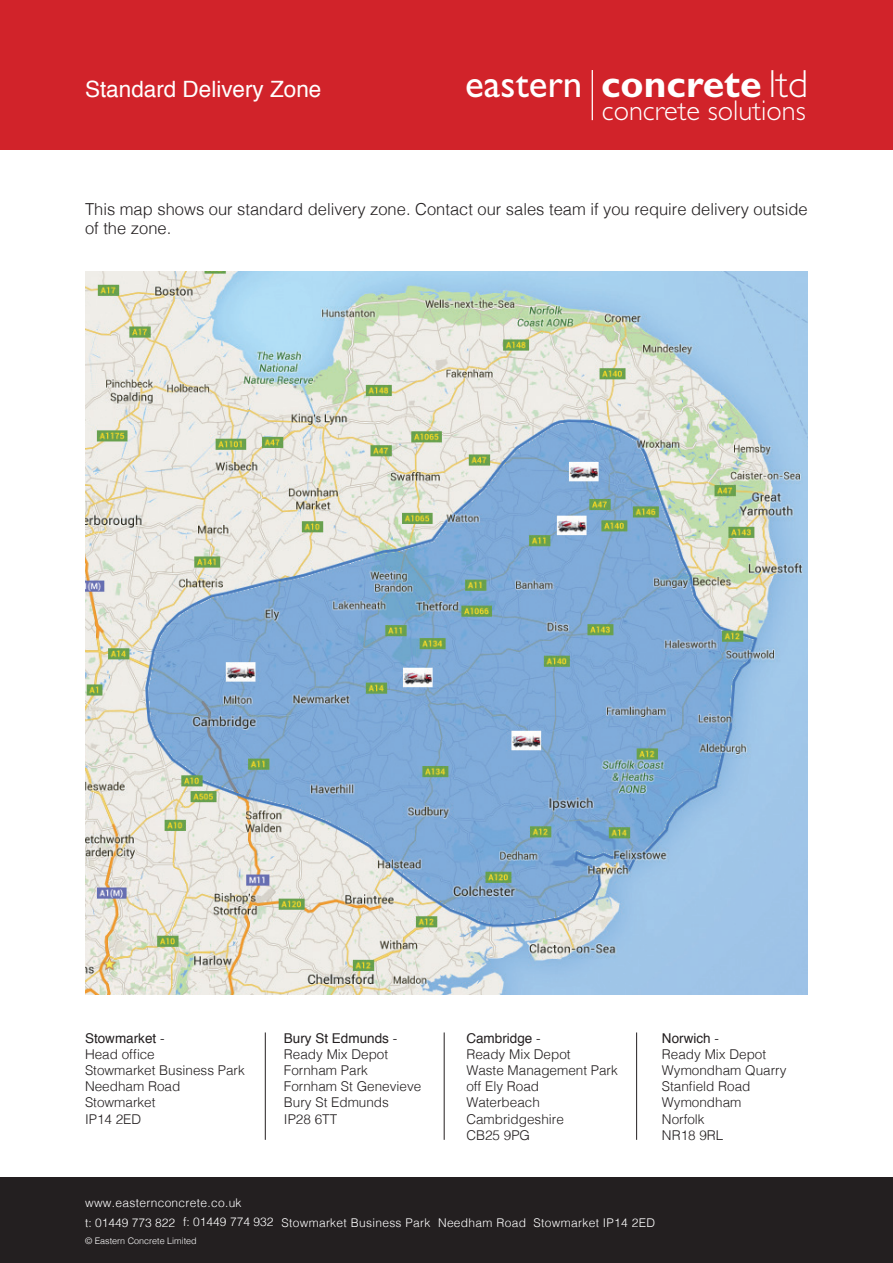
<style>
.page{position:relative;width:893px;height:1263px;background:#fff}
.page>*{position:absolute;margin:0;border:0;box-sizing:border-box;transform-origin:0 0}
.t1{font:700 39.3px "Gill Sans";color:#fff}
.t2{font:300 28.5px "Gill Sans";color:#fff}
.t3{font:22.5px "Helvetica";color:#fff}
.t4{font:300 16.5px/19.8px "Helvetica";color:#231f20}
.t5{font:300 13.5px/16.2px "Helvetica";color:#231f20}
.t6{font:300 12px "Helvetica";letter-spacing:.025em;color:#fff}
.t7{font:300 12px "Helvetica";color:#fff}
.t8{font:300 9px "Helvetica";color:#fff}
.s1{font-weight:400}
.s2{font-weight:300}
</style>
<div class="page">
<div style="left:0;top:0;width:893px;height:150px;background:#d1232a"></div>
<hr style="left:592px;top:70px;width:1px;height:50px;background:#fff">
<div style="left:0;top:1178px;width:893px;height:85px;background:#231f20"></div>
<img style="left:85px;top:271px;width:723px;height:723px">
<hr style="left:636px;top:1032px;width:1px;height:108px;background:#231f20">
<hr style="left:444px;top:1032px;width:1px;height:108px;background:#231f20">
<hr style="left:265px;top:1032px;width:1px;height:108px;background:#231f20">
<p class="t3" style="left:85px;top:71px;width:238px">Standard Delivery Zone</p>
<p class="t1" style="left:465px;top:60px;width:344px"><span class="s1">eastern</span> concrete <span class="s2">ltd</span></p>
<p class="t2" style="left:602px;top:95px;width:205px">concrete solutions</p>
<p class="t4" style="left:85px;top:198px;width:724px">This map shows our standard delivery zone. Contact our sales team if you require delivery outside of the zone.</p>
<p class="t5" style="left:85px;top:1029px;width:81px"><span class="s1">Stowmarket</span> -<br>Head office</p>
<p class="t5" style="left:85px;top:1061px;width:161px">Stowmarket Business Park</p>
<p class="t5" style="left:85px;top:1077px;width:97px">Needham Road</p>
<p class="t5" style="left:85px;top:1093px;width:72px">Stowmarket</p>
<p class="t5" style="left:85px;top:1110px;width:58px">IP14 2ED</p>
<p class="t5" style="left:284px;top:1029px;width:115px"><span class="s1">Bury St Edmunds</span> -<br>Ready Mix Depot</p>
<p class="t5" style="left:284px;top:1061px;width:86px">Fornham Park</p>
<p class="t5" style="left:284px;top:1077px;width:139px">Fornham St Genevieve</p>
<p class="t5" style="left:284px;top:1093px;width:107px">Bury St Edmunds</p>
<p class="t5" style="left:284px;top:1110px;width:55px">IP28 6TT</p>
<p class="t5" style="left:466px;top:1029px;width:106px"><span class="s1">Cambridge</span> -<br>Ready Mix Depot</p>
<p class="t5" style="left:466px;top:1061px;width:153px">Waste Management Park</p>
<p class="t5" style="left:466px;top:1077px;width:74px">off Ely Road</p>
<p class="t5" style="left:466px;top:1093px;width:75px">Waterbeach</p>
<p class="t5" style="left:466px;top:1110px;width:99px">Cambridgeshire</p>
<p class="t5" style="left:466px;top:1126px;width:65px">CB25 9PG</p>
<p class="t5" style="left:662px;top:1029px;width:106px"><span class="s1">Norwich</span> -<br>Ready Mix Depot</p>
<p class="t5" style="left:662px;top:1061px;width:126px">Wymondham Quarry</p>
<p class="t5" style="left:662px;top:1077px;width:90px">Stanfield Road</p>
<p class="t5" style="left:662px;top:1093px;width:81px">Wymondham</p>
<p class="t5" style="left:662px;top:1110px;width:44px">Norfolk</p>
<p class="t5" style="left:662px;top:1126px;width:63px">NR18 9RL</p>
<p class="t6" style="left:85px;top:1192px;width:158px">www.easternconcrete.co.uk</p>
<p class="t7" style="left:85px;top:1212px;width:92px">t: 01449 773 822</p>
<p class="t7" style="left:183px;top:1212px;width:92px">f: 01449 774 932</p>
<p class="t8" style="left:85px;top:1233px;width:113px">© Eastern Concrete Limited</p>
<p class="t6" style="left:282px;top:1212px;width:375px">Stowmarket Business Park Needham Road Stowmarket IP14 2ED</p>
</div>
